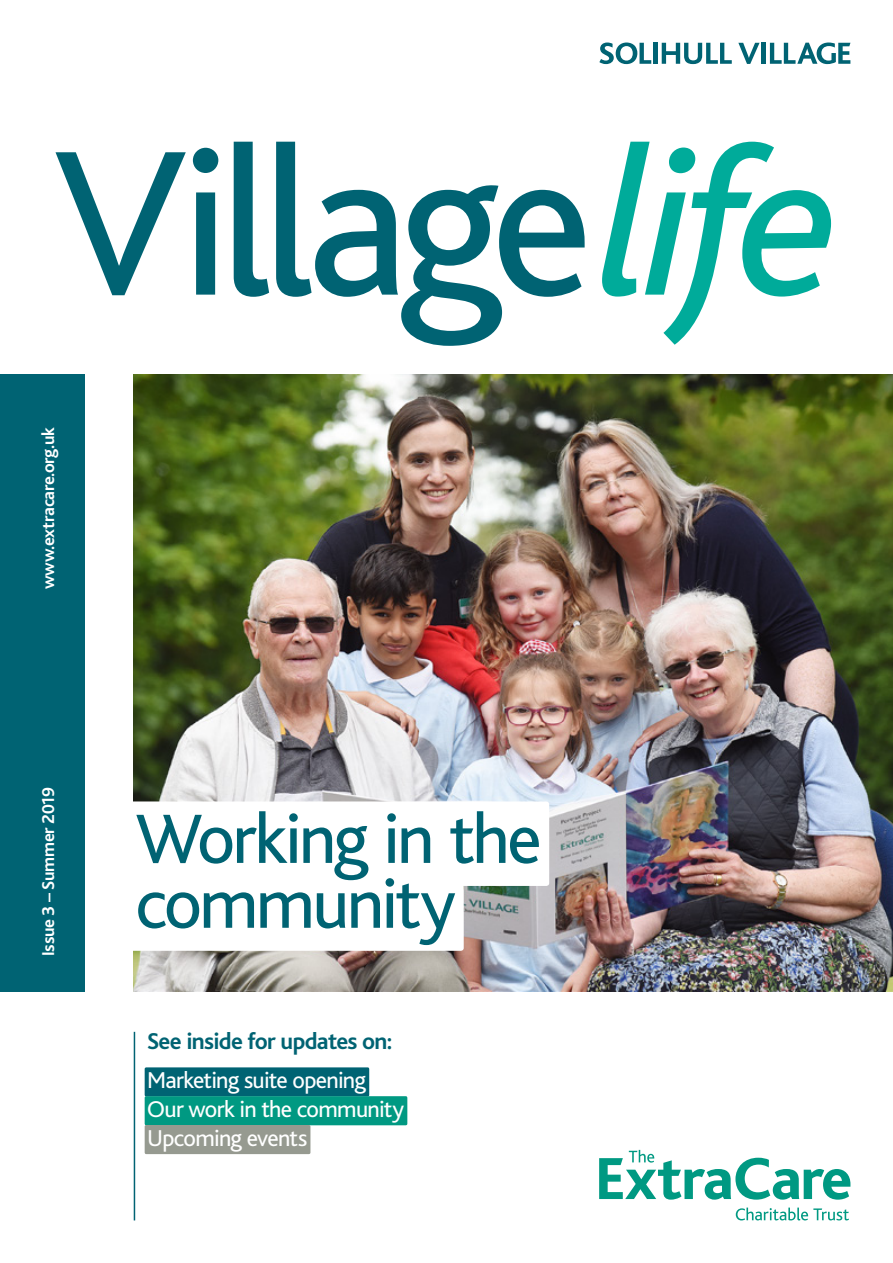
<style>
.page{position:relative;width:893px;height:1263px;background:#fff}
.page>*{position:absolute;margin:0;border:0;box-sizing:border-box;transform-origin:0 0}
.t1{font:216px "Bliss";letter-spacing:-.05em;color:#006373}
.t2{font:72.9px/64.8px "Bliss";letter-spacing:-.04em;color:#006373}
.t3{font:24px/28.8px "Bliss";letter-spacing:-.035em;color:#fff}
.t4{font:700 24px "Bliss";letter-spacing:-.025em;color:#006373}
.t5{font:700 18px "Bliss";letter-spacing:-.02em;color:#fff}
.s1{font-style:italic;color:#00ab9a}
</style>
<div class="page">
<svg style="left:599px;top:1150px;width:251px;height:50px"></svg>
<svg style="left:736px;top:1207px;width:113px;height:13px"></svg>
<img style="left:134px;top:374px;width:759px;height:618px">
<div style="left:0;top:374px;width:84px;height:618px;background:#006373"></div>
<div style="left:130px;top:801px;width:419px;height:85px;background:#fff;border-radius:3px"></div>
<div style="left:130px;top:866px;width:334px;height:85px;background:#fff;border-radius:3px"></div>
<svg style="left:599px;top:43px;width:52px;height:21px"></svg>
<div style="left:653px;top:43px;width:5px;height:21px;background:#006373"></div>
<svg style="left:662px;top:43px;width:70px;height:21px"></svg>
<svg style="left:738px;top:43px;width:22px;height:21px"></svg>
<hr style="left:762px;top:43px;width:4px;height:21px;background:#006373">
<svg style="left:770px;top:43px;width:80px;height:21px"></svg>
<hr style="left:134px;top:1032px;width:1px;height:188px;background:#006373">
<div style="left:145px;top:1067px;width:224px;height:29px;background:#006373;border-radius:2px"></div>
<div style="left:145px;top:1096px;width:262px;height:29px;background:#009982;border-radius:2px"></div>
<div style="left:145px;top:1125px;width:165px;height:29px;background:#969a90;border-radius:2px"></div>
<h1 class="t1" style="left:53px;top:110px;width:789px">Village<span class="s1">life</span></h1>
<p class="t5" style="left:39px;top:589px;width:163px;rotate:-90deg">www.extracare.org.uk</p>
<p class="t5" style="left:39px;top:956px;width:170px;rotate:-90deg">Issue 3 – Summer 2019</p>
<h2 class="t2" style="left:135px;top:808px;width:408px">Working in the community</h2>
<p class="t4" style="left:147px;top:1028px;width:247px">See inside for updates on:</p>
<p class="t3" style="left:147px;top:1066px;width:258px">Marketing suite opening<br>Our work in the community<br>Upcoming events</p>
</div>
